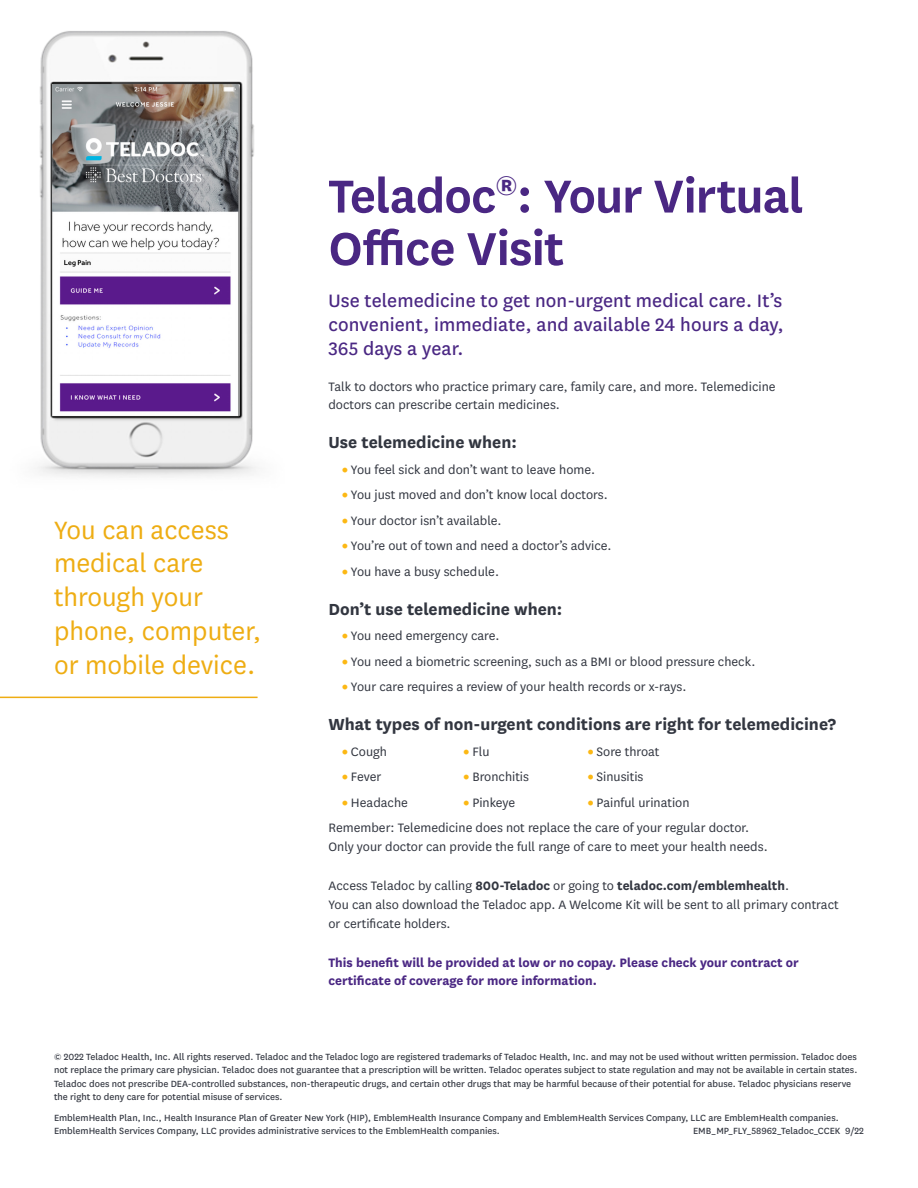
<style>
.page{position:relative;width:918px;height:1188px;background:#fff}
.page>*{position:absolute;margin:0;border:0;box-sizing:border-box;transform-origin:0 0}
.CCEK_title{font:600 54px/52.5px "National";letter-spacing:-.015em;color:#4a2783}
.Call_out___National{font:29.25px/33.8px "National";color:#eead13}
.Deck___National__pur{font:21px/24px "National";letter-spacing:.005em;color:#4a2783;text-align:justify}
.B-style_subhead___Na{font:700 18.75px "National";color:#323640}
.Body_text___National{font:14.25px/18.8px "National";color:#323640}
.Bulleted_text___Nati{font:14.25px "National";color:#323640}
.Body_text__inline_CT{font:700 14.25px/18.8px "National";color:#4a2783}
.Bulleted_text_last{font:14.25px "National";color:#323640}
.EMB_Disclaimer___Nat{font:10.5px/13.5px "National";color:#323640}
.s1{font-weight:900;color:#fcb814}
.s2{font-weight:700}
</style>
<div class="page">
<hr style="left:0;top:697px;width:258px;height:1px;background:#eead13">
<img style="left:37px;top:31px;width:220px;height:446px">
<p class="Call_out___National" style="left:54px;top:511px;width:209px">You can access medical care through your phone, computer, or mobile device.</p>
<p class="CCEK_title" style="left:328px;top:166px;width:477px">Teladoc<sup>®</sup>: Your Virtual<br>Office Visit</p>
<p class="Deck___National__pur" style="left:328px;top:288px;width:457px">Use telemedicine to get non-urgent medical care. It’s convenient, immediate, and available 24 hours a day, 365 days a year.</p>
<p class="Body_text___National" style="left:328px;top:376px;width:449px">Talk to doctors who practice primary care, family care, and more. Telemedicine doctors can prescribe certain medicines.</p>
<p class="B-style_subhead___Na" style="left:328px;top:429px;width:190px">Use telemedicine when:</p>
<p class="Bulleted_text___Nati" style="left:342px;top:460px;width:255px"><span class="s1">•</span> You feel sick and don’t want to leave home.</p>
<p class="Bulleted_text___Nati" style="left:342px;top:486px;width:267px"><span class="s1">•</span> You just moved and don’t know local doctors.</p>
<p class="Bulleted_text___Nati" style="left:342px;top:511px;width:161px"><span class="s1">•</span> Your doctor isn’t available.</p>
<p class="Bulleted_text___Nati" style="left:342px;top:537px;width:271px"><span class="s1">•</span> You’re out of town and need a doctor’s advice.</p>
<p class="Bulleted_text_last" style="left:342px;top:562px;width:159px"><span class="s1">•</span> You have a busy schedule.</p>
<p class="B-style_subhead___Na" style="left:328px;top:596px;width:235px">Don’t use telemedicine when:</p>
<p class="Bulleted_text___Nati" style="left:342px;top:627px;width:159px"><span class="s1">•</span> You need emergency care.</p>
<p class="Bulleted_text___Nati" style="left:342px;top:652px;width:415px"><span class="s1">•</span> You need a biometric screening, such as a BMI or blood pressure check.</p>
<p class="Bulleted_text_last" style="left:342px;top:678px;width:346px"><span class="s1">•</span> Your care requires a review of your health records or x-rays.</p>
<p class="B-style_subhead___Na" style="left:328px;top:711px;width:509px">What types of non-urgent conditions are right for telemedicine?</p>
<p class="Bulleted_text___Nati" style="left:342px;top:742px;width:46px"><span class="s1">•</span> Cough</p>
<p class="Bulleted_text___Nati" style="left:464px;top:742px;width:27px"><span class="s1">•</span> Flu</p>
<p class="Bulleted_text___Nati" style="left:588px;top:742px;width:73px"><span class="s1">•</span> Sore throat</p>
<p class="Bulleted_text___Nati" style="left:342px;top:768px;width:41px"><span class="s1">•</span> Fever</p>
<p class="Bulleted_text___Nati" style="left:464px;top:768px;width:67px"><span class="s1">•</span> Bronchitis</p>
<p class="Bulleted_text___Nati" style="left:588px;top:768px;width:57px"><span class="s1">•</span> Sinusitis</p>
<p class="Bulleted_text___Nati" style="left:342px;top:793px;width:67px"><span class="s1">•</span> Headache</p>
<p class="Bulleted_text___Nati" style="left:464px;top:793px;width:53px"><span class="s1">•</span> Pinkeye</p>
<p class="Bulleted_text___Nati" style="left:588px;top:793px;width:103px"><span class="s1">•</span> Painful urination</p>
<p class="Body_text___National" style="left:328px;top:818px;width:441px">Remember: Telemedicine does not replace the care of your regular doctor.<br>Only your doctor can provide the full range of care to meet your health needs.</p>
<p class="Body_text___National" style="left:328px;top:876px;width:512px">Access Teladoc by calling <span class="s2">800-Teladoc</span> or going to <span class="s2">teladoc.com/emblemhealth</span>.<br>You can also download the Teladoc app. A Welcome Kit will be sent to all primary contract or certificate holders.</p>
<p class="Body_text__inline_CT" style="left:328px;top:952px;width:472px">This benefit will be provided at low or no copay. Please check your contract or certificate of coverage for more information.</p>
<p class="EMB_Disclaimer___Nat" style="left:54px;top:1049px;width:805px">© 2022 Teladoc Health, Inc. All rights reserved. Teladoc and the Teladoc logo are registered trademarks of Teladoc Health, Inc. and may not be used without written permission. Teladoc does not replace the primary care physician. Teladoc does not guarantee that a prescription will be written. Teladoc operates subject to state regulation and may not be available in certain states.<br>Teladoc does not prescribe DEA-controlled substances, non-therapeutic drugs, and certain other drugs that may be harmful because of their potential for abuse. Teladoc physicians reserve the right to deny care for potential misuse of services.</p>
<p class="EMB_Disclaimer___Nat" style="left:54px;top:1110px;width:786px">EmblemHealth Plan, Inc., Health Insurance Plan of Greater New York (HIP), EmblemHealth Insurance Company and EmblemHealth Services Company, LLC are EmblemHealth companies.<br>EmblemHealth Services Company, LLC provides administrative services to the EmblemHealth companies.</p>
<p class="EMB_Disclaimer___Nat" style="left:693px;top:1124px;width:172px">EMB_MP_FLY_58962_Teladoc_CCEK 9/22</p>
</div>
